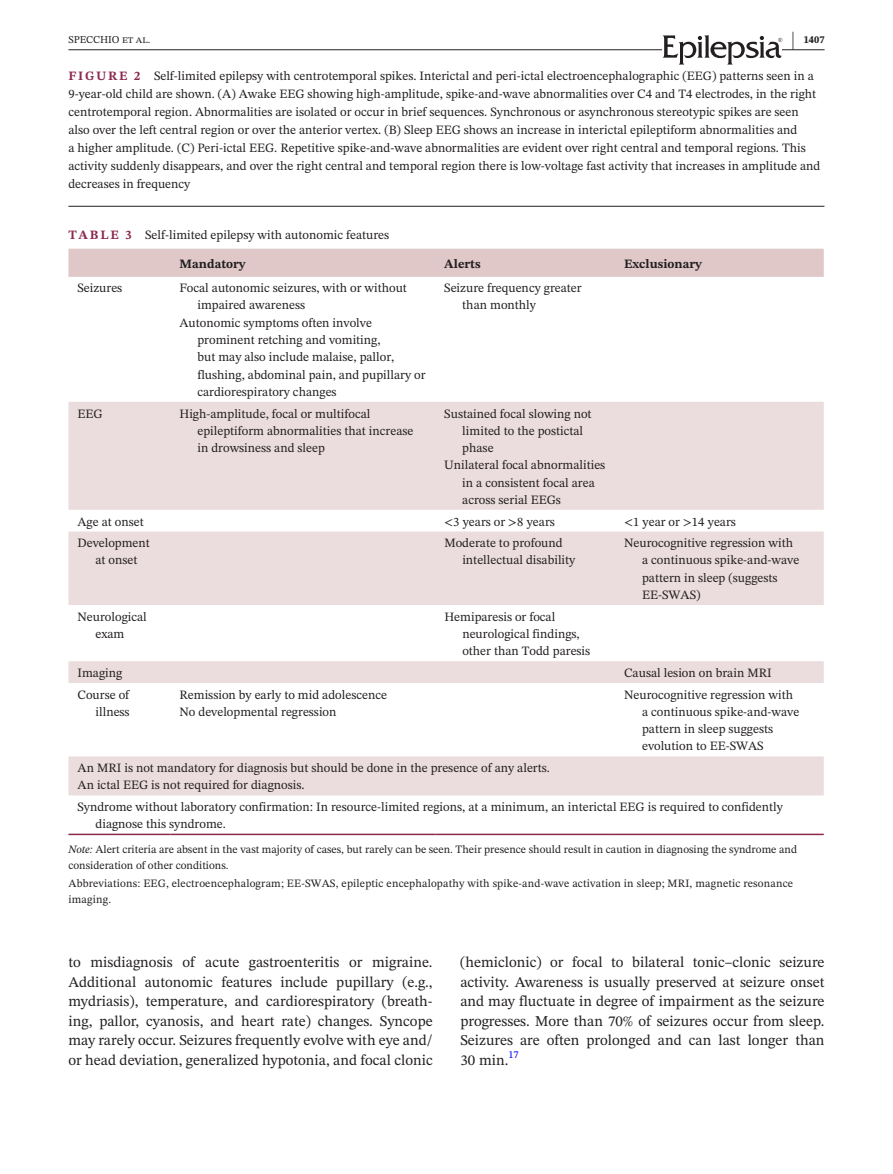
<style>
.page{position:relative;width:893px;height:1174px;background:#fff}
.page>*{position:absolute;margin:0;border:0;box-sizing:border-box;transform-origin:0 0}
.t1{font:700 21px "STIX Two Text";color:#231f20;scale:.42 1}
.t2{font:15px/19.5px "STIX Two Text";color:#231f20;text-align:justify}
.t3{font:12.75px/17.2px "STIX Two Text";color:#231f20}
.t4{font:700 12.75px "STIX Two Text";color:#231f20}
.t5{font:11.25px/15.8px "STIX Two Text";color:#231f20}
.t6{font:10.5px "STIX Two Text";color:#231f20}
.t7{font:700 10.5px "STIX Two Text";color:#231f20}
.t8{font:10.5px "STIX Two Text";color:#00f}
.s1{font-weight:700;color:#8c284e}
.s2{font-style:italic}
</style>
<div class="page">
<hr style="left:68px;top:49px;width:756px;height:1px;background:#231f20">
<svg style="left:663px;top:35px;width:119px;height:30px"></svg>
<div style="left:68px;top:249px;width:756px;height:28px;background:#e0c8c9"></div>
<svg style="left:68px;top:402px;width:756px;height:393px;fill:#ebdcdd"></svg>
<hr style="left:68px;top:833px;width:102px;height:2px;background:#8c284e">
<hr style="left:170px;top:833px;width:265px;height:2px;background:#8c284e">
<hr style="left:435px;top:833px;width:180px;height:2px;background:#8c284e">
<hr style="left:615px;top:833px;width:209px;height:2px;background:#8c284e">
<hr style="left:68px;top:206px;width:756px;height:1px;background:#231f20">
<h1 class="t1" style="left:792px;top:24px;width:8px">|</h1>
<p class="t6" style="left:68px;top:32px;width:83px">SPECCHIO et al.</p>
<p class="t7" style="left:804px;top:32px;width:22px">1407</p>
<p class="t3" style="left:68px;top:67px;width:754px;line-height:18px"><span class="s1">FIGURE 2</span> Self-limited epilepsy with centrotemporal spikes. Interictal and peri-ictal electroencephalographic (EEG) patterns seen in a 9-year-old child are shown. (A) Awake EEG showing high-amplitude, spike-and-wave abnormalities over C4 and T4 electrodes, in the right centrotemporal region. Abnormalities are isolated or occur in brief sequences. Synchronous or asynchronous stereotypic spikes are seen also over the left central region or over the anterior vertex. (B) Sleep EEG shows an increase in interictal epileptiform abnormalities and<br>a higher amplitude. (C) Peri-ictal EEG. Repetitive spike-and-wave abnormalities are evident over right central and temporal regions. This activity suddenly disappears, and over the right central and temporal region there is low-voltage fast activity that increases in amplitude and decreases in frequency</p>
<p class="t3" style="left:68px;top:226px;width:322px"><span class="s1">TABLE 3</span> Self-limited epilepsy with autonomic features</p>
<p class="t4" style="left:179px;top:254px;width:68px">Mandatory</p>
<p class="t4" style="left:444px;top:254px;width:38px">Alerts</p>
<p class="t4" style="left:624px;top:254px;width:79px">Exclusionary</p>
<p class="t3" style="left:77px;top:279px;width:46px">Seizures</p>
<p class="t3" style="left:179px;top:279px;width:229px">Focal autonomic seizures, with or without</p>
<p class="t3" style="left:197px;top:296px;width:109px">impaired awareness</p>
<p class="t3" style="left:179px;top:314px;width:194px">Autonomic symptoms often involve</p>
<p class="t3" style="left:197px;top:331px;width:185px">prominent retching and vomiting,</p>
<p class="t3" style="left:197px;top:348px;width:198px">but may also include malaise, pallor,</p>
<p class="t3" style="left:197px;top:365px;width:230px">flushing, abdominal pain, and pupillary or</p>
<p class="t3" style="left:197px;top:383px;width:141px">cardiorespiratory changes</p>
<p class="t3" style="left:462px;top:279px;width:121px;text-indent:-18px">Seizure frequency greater than monthly</p>
<p class="t3" style="left:77px;top:404px;width:27px">EEG</p>
<p class="t3" style="left:197px;top:404px;width:217px;text-indent:-18px">High-amplitude, focal or multifocal epileptiform abnormalities that increase in drowsiness and sleep</p>
<p class="t3" style="left:444px;top:404px;width:149px">Sustained focal slowing not</p>
<p class="t3" style="left:462px;top:422px;width:122px">limited to the postictal</p>
<p class="t3" style="left:462px;top:439px;width:33px">phase</p>
<p class="t3" style="left:444px;top:456px;width:163px">Unilateral focal abnormalities</p>
<p class="t3" style="left:462px;top:473px;width:134px">in a consistent focal area</p>
<p class="t3" style="left:462px;top:491px;width:100px">across serial EEGs</p>
<p class="t3" style="left:77px;top:512px;width:68px">Age at onset</p>
<p class="t3" style="left:444px;top:512px;width:112px">&lt;3 years or &gt;8 years</p>
<p class="t3" style="left:624px;top:512px;width:113px">&lt;1 year or &gt;14 years</p>
<p class="t3" style="left:77px;top:534px;width:74px;text-align:center">Development at onset</p>
<p class="t3" style="left:462px;top:534px;width:115px;text-indent:-18px">Moderate to profound intellectual disability</p>
<p class="t3" style="left:642px;top:534px;width:159px;text-indent:-18px">Neurocognitive regression with a continuous spike-and-wave pattern in sleep (suggests<br>EE-SWAS)</p>
<p class="t3" style="left:77px;top:608px;width:71px;text-align:center">Neurological exam</p>
<p class="t3" style="left:462px;top:608px;width:129px;text-indent:-18px">Hemiparesis or focal neurological findings, other than Todd paresis</p>
<p class="t3" style="left:78px;top:664px;width:46px">Imaging</p>
<p class="t3" style="left:624px;top:664px;width:149px">Causal lesion on brain MRI</p>
<p class="t3" style="left:78px;top:685px;width:54px;text-align:right">Course of illness</p>
<p class="t3" style="left:179px;top:685px;width:209px">Remission by early to mid adolescence<br>No developmental regression</p>
<p class="t3" style="left:642px;top:685px;width:159px;text-indent:-18px">Neurocognitive regression with a continuous spike-and-wave pattern in sleep suggests evolution to EE-SWAS</p>
<p class="t3" style="left:78px;top:759px;width:474px">An MRI is not mandatory for diagnosis but should be done in the presence of any alerts.<br>An ictal EEG is not required for diagnosis.</p>
<p class="t3" style="left:96px;top:798px;width:689px;text-indent:-18px">Syndrome without laboratory confirmation: In resource-limited regions, at a minimum, an interictal EEG is required to confidently diagnose this syndrome.</p>
<p class="t5" style="left:68px;top:841px;width:730px"><span class="s2">Note:</span> Alert criteria are absent in the vast majority of cases, but rarely can be seen. Their presence should result in caution in diagnosing the syndrome and consideration of other conditions.</p>
<p class="t5" style="left:68px;top:875px;width:726px">Abbreviations: EEG, electroencephalogram; EE-SWAS, epileptic encephalopathy with spike-and-wave activation in sleep; MRI, magnetic resonance imaging.</p>
<p class="t2" style="left:68px;top:952px;width:366px">to misdiagnosis of acute gastroenteritis or migraine.<br>Additional autonomic features include pupillary (e.g., mydriasis), temperature, and cardiorespiratory (breath&shy;ing, pallor, cyanosis, and heart rate) changes. Syncope may rarely occur. Seizures frequently evolve with eye and/ or head deviation, generalized hypotonia, and focal clonic</p>
<p class="t2" style="left:460px;top:952px;width:366px">(hemiclonic) or focal to bilateral tonic–clonic seizure activity. Awareness is usually preserved at seizure onset and may fluctuate in degree of impairment as the seizure progresses. More than 70% of seizures occur from sleep.<br>Seizures are often prolonged and can last longer than 30 min.</p>
<p class="t8" style="left:508px;top:1047px;width:12px">17</p>
</div>
